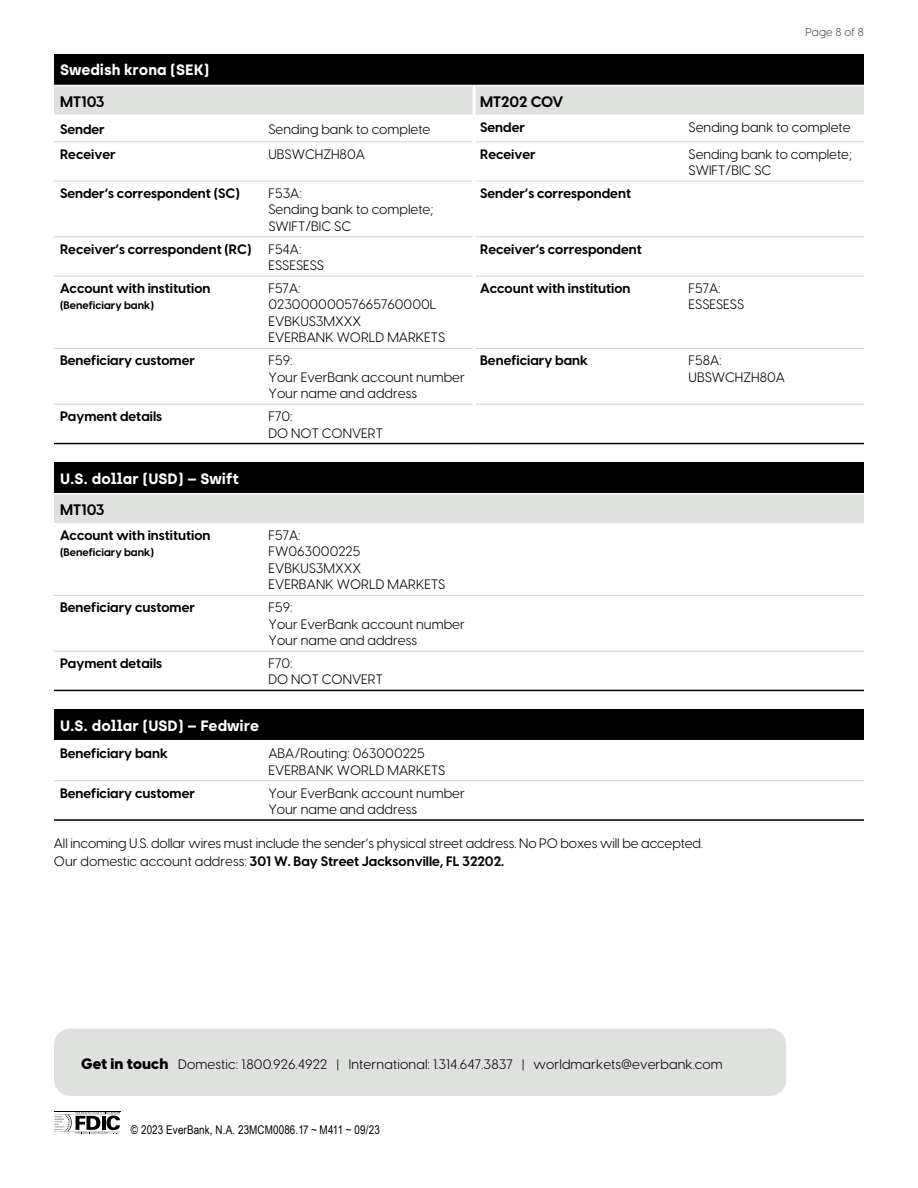
<style>
.page{position:relative;width:918px;height:1188px;background:#fff}
.page>*{position:absolute;margin:0;border:0;box-sizing:border-box;transform-origin:0 0}
.t1{font:700 15px "Ever Type";color:#fff}
.t2{font:700 15px "Visby CF";color:#000}
.t3{font:13.5px/16.5px "Visby CF";color:#000}
.t4{font:700 13.5px "Visby CF";color:#000}
.t5{font:12px "Arial Narrow";letter-spacing:.01em;color:#000}
.t6{font:11.25px "Visby CF";letter-spacing:.01em;color:#4d4d4f}
.t7{font:700 10.8px "Visby CF";color:#000}
.s1{font-weight:700}
.s2{font-weight:800;font-size:15px}
</style>
<div class="page">
<div style="left:54px;top:54px;width:810px;height:32px;background:#000"></div>
<div style="left:54px;top:86px;width:810px;height:29px;background:#dfe1df"></div>
<hr style="left:54px;top:141px;width:419px;height:1px;background:#d1d3d4">
<hr style="left:54px;top:181px;width:419px;height:1px;background:#d1d3d4">
<hr style="left:54px;top:236px;width:419px;height:1px;background:#d1d3d4">
<hr style="left:54px;top:276px;width:419px;height:1px;background:#d1d3d4">
<hr style="left:54px;top:348px;width:419px;height:1px;background:#d1d3d4">
<hr style="left:54px;top:85px;width:419px;height:1px;background:#fff">
<hr style="left:476px;top:85px;width:388px;height:1px;background:#fff">
<hr style="left:476px;top:141px;width:388px;height:1px;background:#d1d3d4">
<hr style="left:476px;top:181px;width:388px;height:1px;background:#d1d3d4">
<hr style="left:476px;top:236px;width:388px;height:1px;background:#d1d3d4">
<hr style="left:476px;top:276px;width:388px;height:1px;background:#d1d3d4">
<hr style="left:476px;top:348px;width:388px;height:1px;background:#d1d3d4">
<hr style="left:54px;top:404px;width:419px;height:1px;background:#d1d3d4">
<hr style="left:54px;top:443px;width:420px;height:1px;background:#000">
<hr style="left:474px;top:443px;width:390px;height:1px;background:#000">
<hr style="left:473px;top:85px;width:3px;height:30px;background:#fff">
<hr style="left:476px;top:404px;width:388px;height:1px;background:#d1d3d4">
<div style="left:54px;top:462px;width:810px;height:32px;background:#000"></div>
<div style="left:54px;top:494px;width:810px;height:29px;background:#dfe1df"></div>
<hr style="left:54px;top:595px;width:810px;height:1px;background:#d1d3d4">
<hr style="left:54px;top:493px;width:810px;height:2px;background:#fff">
<hr style="left:54px;top:651px;width:810px;height:1px;background:#d1d3d4">
<hr style="left:54px;top:690px;width:810px;height:1px;background:#000">
<div style="left:54px;top:709px;width:810px;height:32px;background:#000"></div>
<hr style="left:54px;top:740px;width:810px;height:1px;background:#fff">
<hr style="left:54px;top:780px;width:810px;height:1px;background:#d1d3d4">
<hr style="left:54px;top:819px;width:810px;height:2px;background:#000">
<hr style="left:54px;top:1111px;width:66px;height:1px;background:#000">
<svg style="left:54px;top:1112px;width:66px;height:22px"></svg>
<div style="left:54px;top:1028px;width:732px;height:68px;background:#dfe1df;border-radius:16px"></div>
<p class="t6" style="left:806px;top:24px;width:60px">Page 8 of 8</p>
<p class="t1" style="left:60px;top:61px;width:151px">Swedish krona (SEK)</p>
<p class="t2" style="left:60px;top:90px;width:46px">MT103</p>
<p class="t2" style="left:480px;top:90px;width:85px">MT202 COV</p>
<p class="t4" style="left:60px;top:118px;width:46px">Sender</p>
<p class="t3" style="left:268px;top:120px;width:164px">Sending bank to complete</p>
<p class="t4" style="left:480px;top:116px;width:46px">Sender</p>
<p class="t3" style="left:689px;top:118px;width:164px">Sending bank to complete</p>
<p class="t4" style="left:60px;top:143px;width:57px">Receiver</p>
<p class="t3" style="left:268px;top:145px;width:98px">UBSWCHZH80A</p>
<p class="t4" style="left:480px;top:143px;width:57px">Receiver</p>
<p class="t3" style="left:689px;top:145px;width:165px">Sending bank to complete;<br>SWIFT/BIC SC</p>
<p class="t4" style="left:60px;top:183px;width:181px">Sender’s correspondent (SC)</p>
<p class="t3" style="left:268px;top:184px;width:166px">F53A:<br>Sending bank to complete;<br>SWIFT/BIC SC</p>
<p class="t4" style="left:480px;top:183px;width:152px">Sender’s correspondent</p>
<p class="t4" style="left:60px;top:238px;width:193px">Receiver’s correspondent (RC)</p>
<p class="t3" style="left:268px;top:240px;width:57px">F54A:<br>ESSESESS</p>
<p class="t4" style="left:480px;top:238px;width:163px">Receiver’s correspondent</p>
<p class="t4" style="left:60px;top:278px;width:152px">Account with institution</p>
<p class="t3" style="left:268px;top:279px;width:34px">F57A:</p>
<p class="t7" style="left:60px;top:297px;width:96px">(Beneficiary bank)</p>
<p class="t3" style="left:269px;top:295px;width:178px">02300000057665760000L<br>EVBKUS3MXXX<br>EVERBANK WORLD MARKETS</p>
<p class="t4" style="left:480px;top:278px;width:152px">Account with institution</p>
<p class="t3" style="left:689px;top:279px;width:57px">F57A:<br>ESSESESS</p>
<p class="t4" style="left:60px;top:350px;width:136px">Beneficiary customer</p>
<p class="t3" style="left:269px;top:351px;width:198px">F59:<br>Your EverBank account number<br>Your name and address</p>
<p class="t4" style="left:480px;top:350px;width:109px">Beneficiary bank</p>
<p class="t3" style="left:689px;top:351px;width:98px">F58A:<br>UBSWCHZH80A</p>
<p class="t4" style="left:60px;top:406px;width:104px">Payment details</p>
<p class="t3" style="left:269px;top:407px;width:116px">F70:<br>DO NOT CONVERT</p>
<p class="t1" style="left:60px;top:469px;width:181px">U.S. dollar (USD) – Swift</p>
<p class="t2" style="left:60px;top:498px;width:46px">MT103</p>
<p class="t4" style="left:60px;top:525px;width:152px">Account with institution</p>
<p class="t3" style="left:269px;top:526px;width:34px">F57A:</p>
<p class="t7" style="left:60px;top:544px;width:96px">(Beneficiary bank)</p>
<p class="t3" style="left:269px;top:542px;width:178px">FW063000225<br>EVBKUS3MXXX<br>EVERBANK WORLD MARKETS</p>
<p class="t4" style="left:60px;top:597px;width:136px">Beneficiary customer</p>
<p class="t3" style="left:269px;top:598px;width:198px">F59:<br>Your EverBank account number<br>Your name and address</p>
<p class="t4" style="left:60px;top:653px;width:104px">Payment details</p>
<p class="t3" style="left:269px;top:654px;width:116px">F70:<br>DO NOT CONVERT</p>
<p class="t1" style="left:60px;top:716px;width:201px">U.S. dollar (USD) – Fedwire</p>
<p class="t4" style="left:60px;top:743px;width:109px">Beneficiary bank</p>
<p class="t3" style="left:268px;top:744px;width:178px">ABA/Routing: 063000225<br>EVERBANK WORLD MARKETS</p>
<p class="t4" style="left:60px;top:782px;width:136px">Beneficiary customer</p>
<p class="t3" style="left:268px;top:784px;width:198px">Your EverBank account number<br>Your name and address</p>
<p class="t3" style="left:54px;top:833px;width:651px;line-height:18px">All incoming U.S. dollar wires must include the sender’s physical street address. No PO boxes will be accepted.<br>Our domestic account address: <span class="s1">301 W. Bay Street Jacksonville, FL 32202.</span></p>
<p class="t3" style="left:81px;top:1055px;width:643px"><span class="s2">Get in touch</span> Domestic: 1.800.926.4922 | International: 1.314.647.3837 | worldmarkets@everbank.com</p>
<p class="t5" style="left:131px;top:1121px;width:251px">© 2023 EverBank, N.A. 23MCM0086.17 ~ M411 ~ 09/23</p>
</div>
